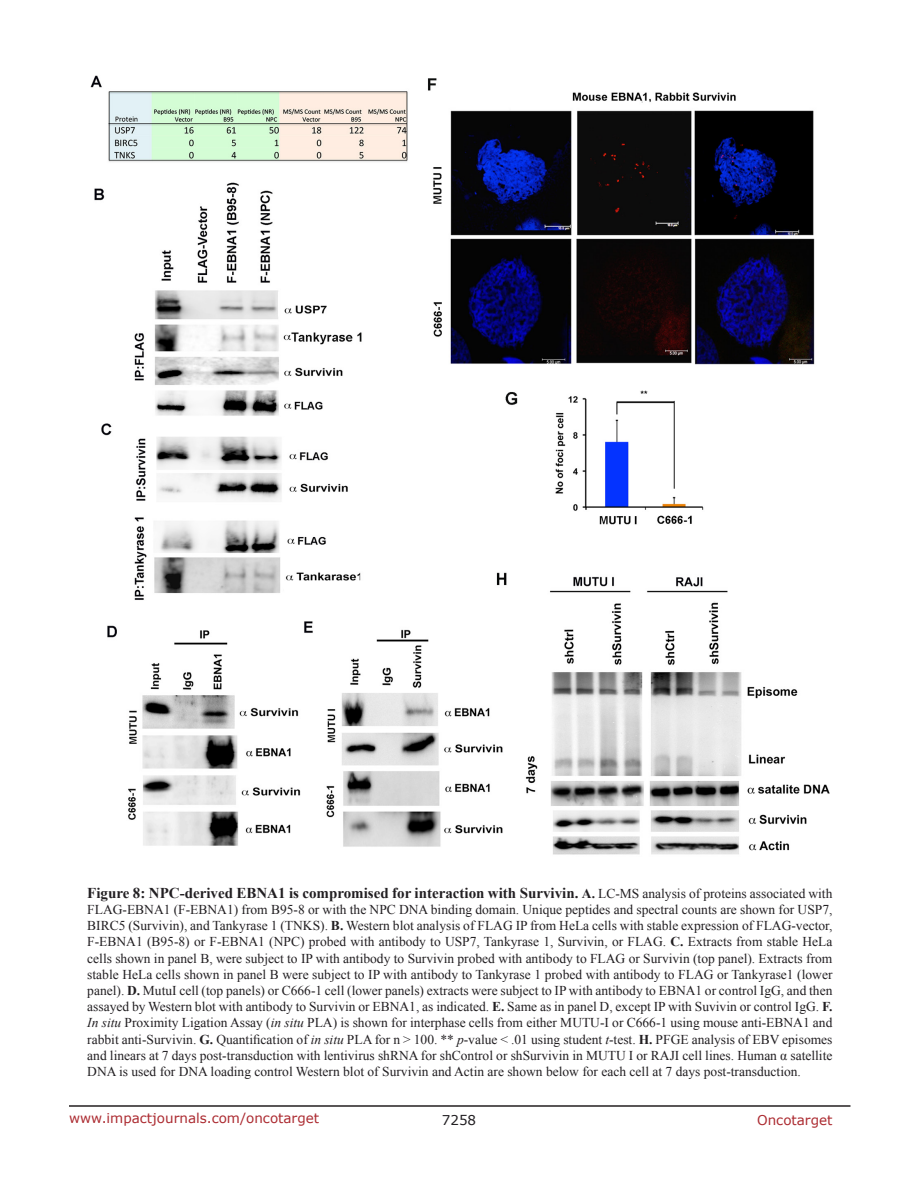
<style>
.page{position:relative;width:918px;height:1188px;background:#fff}
.page>*{position:absolute;margin:0;border:0;box-sizing:border-box;transform-origin:0 0}
.FigureText{font:700 15px "Times New Roman";color:#221f22}
.FigureText-2{font:13.5px/16.2px "Times New Roman";color:#221f22;text-align:justify}
.t1{font:13.5px "Verdana";color:#ac2b31}
.t2{font:13.5px "Verdana";color:#221f22}
.s1{font-size:13.5px}
.s2{font-weight:400;font-size:13.5px}
.s3{font-weight:700}
.s4{font-style:italic}
</style>
<div class="page">
<hr style="left:69px;top:1105px;width:781px;height:2px;background:#231f20">
<img style="left:90px;top:76px;width:740px;height:779px">
<p class="FigureText" style="left:87px;top:882px;width:747px">Figure 8: NPC-derived EBNA1 is compromised for interaction with Survivin. <span class="s1">A.</span> <span class="s2">LC-MS analysis of proteins associated with</span></p>
<p class="FigureText-2" style="left:87px;top:901px;width:747px">FLAG-EBNA1 (F-EBNA1) from B95-8 or with the NPC DNA binding domain. Unique peptides and spectral counts are shown for USP7, BIRC5 (Survivin), and Tankyrase 1 (TNKS). <span class="s3">B.</span> Western blot analysis of FLAG IP from HeLa cells with stable expression of FLAG-vector, F-EBNA1 (B95-8) or F-EBNA1 (NPC) probed with antibody to USP7, Tankyrase 1, Survivin, or FLAG. <span class="s3">C.</span> Extracts from stable HeLa cells shown in panel B, were subject to IP with antibody to Survivin probed with antibody to FLAG or Survivin (top panel). Extracts from stable HeLa cells shown in panel B were subject to IP with antibody to Tankyrase 1 probed with antibody to FLAG or Tankyrase1 (lower panel). <span class="s3">D.</span> MutuI cell (top panels) or C666-1 cell (lower panels) extracts were subject to IP with antibody to EBNA1 or control IgG, and then assayed by Western blot with antibody to Survivin or EBNA1, as indicated. <span class="s3">E.</span> Same as in panel D, except IP with Suvivin or control IgG. <span class="s3">F.<br></span><span class="s4">In situ</span> Proximity Ligation Assay (<span class="s4">in situ</span> PLA) is shown for interphase cells from either MUTU-I or C666-1 using mouse anti-EBNA1 and rabbit anti-Survivin. <span class="s3">G.</span> Quantification of <span class="s4">in situ</span> PLA for n &gt; 100. ** <span class="s4">p</span>-value &lt; .01 using student <span class="s4">t</span>-test. <span class="s3">H.</span> PFGE analysis of EBV episomes and linears at 7 days post-transduction with lentivirus shRNA for shControl or shSurvivin in MUTU I or RAJI cell lines. Human α satellite DNA is used for DNA loading control Western blot of Survivin and Actin are shown below for each cell at 7 days post-transduction.</p>
<p class="t1" style="left:69px;top:1109px;width:252px">www.impactjournals.com/oncotarget</p>
<p class="t2" style="left:442px;top:1111px;width:36px">7258</p>
<p class="t1" style="left:757px;top:1111px;width:77px">Oncotarget</p>
</div>
